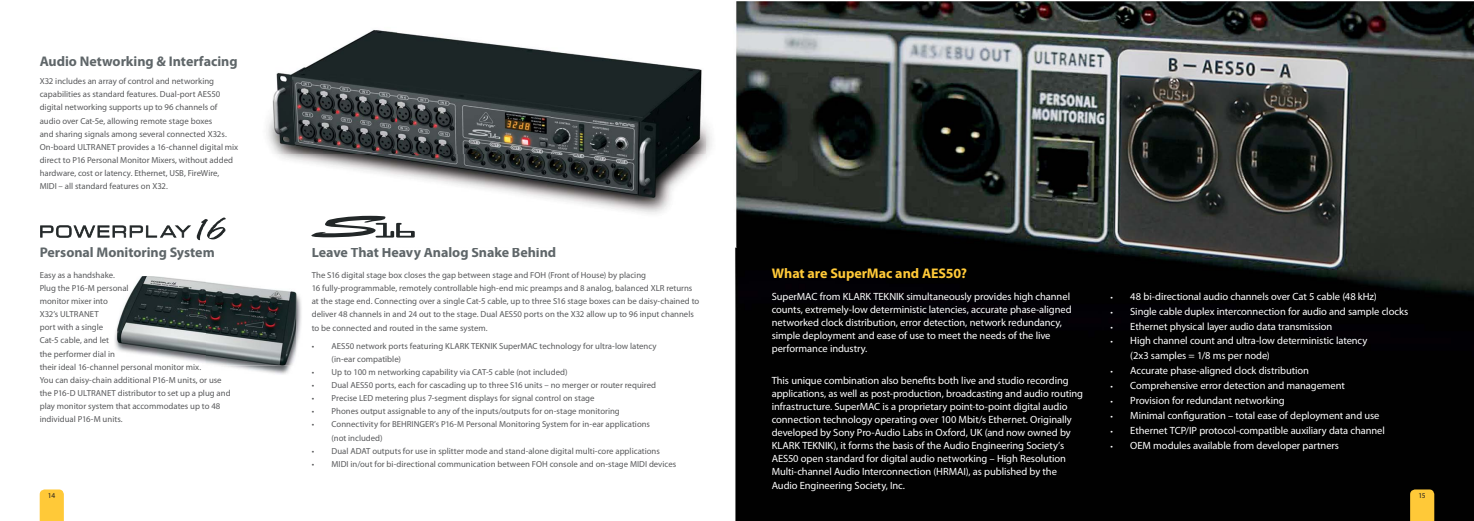
<style>
.page{position:relative;width:1474px;height:521px;background:#fff}
.page>*{position:absolute;margin:0;border:0;box-sizing:border-box;transform-origin:0 0}
.t1{font:700 14px "Myriad Pro";color:#5f6669}
.t2{font:700 14px "Myriad Pro";color:#ffc938}
.t3{font:10.5px/13.1px "Myriad Pro";letter-spacing:-.01em;color:#fff}
.t4{font:8.75px/13.1px "Myriad Pro";color:#58595b}
.t5{font:7.44px "Myriad Pro";color:#231f20}
.s1{font-size:8.75px}
</style>
<div class="page">
<img style="left:39px;top:1px;width:1434px;height:520px">
<svg style="left:40px;top:489px;width:24px;height:32px"></svg>
<svg style="left:1409px;top:489px;width:25px;height:32px"></svg>
<svg style="left:40px;top:225px;width:151px;height:13px"></svg>
<svg style="left:197px;top:217px;width:29px;height:23px"></svg>
<img style="left:114px;top:276px;width:188px;height:99px">
<img style="left:114px;top:363px;width:87px;height:8px">
<img style="left:117px;top:276px;width:179px;height:90px">
<svg style="left:114px;top:276px;width:15px;height:17px"></svg>
<img style="left:117px;top:363px;width:84px;height:3px">
<img style="left:243px;top:1px;width:494px;height:246px">
<img style="left:313px;top:247px;width:242px;height:1px">
<svg style="left:311px;top:216px;width:104px;height:22px"></svg>
<h1 class="t1" style="left:40px;top:56px;width:199px">Audio Networking &amp; Interfacing</h1>
<p class="t4" style="left:40px;top:76px;width:200px">X32 includes an array of control and networking capabilities as standard features. Dual-port AES50 digital networking supports up to 96 channels of audio over Cat-5e, allowing remote stage boxes<br>and sharing signals among several connected X32s.<br>On-board ULTRANET provides a 16-channel digital mix direct to P16 Personal Monitor Mixers, without added hardware, cost or latency. Ethernet, USB, FireWire, MIDI – all standard features on X32.</p>
<h1 class="t1" style="left:40px;top:247px;width:176px">Personal Monitoring System</h1>
<p class="t4" style="left:40px;top:269px;width:192px">Easy as a handshake.<br>Plug the P16-M personal<br>monitor mixer into<br>X32’s ULTRANET<br>port with a single<br>Cat-5 cable, and let<br>the performer dial in<br>their ideal 16-channel personal monitor mix.<br>You can daisy-chain additional P16-M units, or use the P16-D ULTRANET distributor to set up a plug and play monitor system that accommodates up to 48 individual P16-M units.</p>
<h1 class="t1" style="left:358px;top:247px;width:10px">h</h1>
<h1 class="t1" style="left:448px;top:247px;width:5px">l</h1>
<h1 class="t1" style="left:494px;top:247px;width:9px">k</h1>
<h1 class="t1" style="left:528px;top:247px;width:30px">h d</h1>
<h1 class="t1" style="left:312px;top:247px;width:238px">Leave T at Heavy Ana og Sna e Be in</h1>
<p class="t4" style="left:312px;top:269px;width:389px">The S16 digital stage box closes the gap between stage and FOH (Front of House) by placing<br>16 fully-programmable, remotely controllable high-end mic preamps and 8 analog, balanced XLR returns at the stage end. Connecting over a single Cat-5 cable, up to three S16 stage boxes can be daisy-chained to deliver 48 channels in and 24 out to the stage. Dual AES50 ports on the X32 allow up to 96 input channels to be connected and routed in the same system.</p>
<p class="t4" style="left:331px;top:340px;width:326px;text-indent:-20px">• AES50 network ports featuring KLARK TEKNIK SuperMAC technology for ultra-low latency (in-ear compatible)</p>
<p class="t4" style="left:312px;top:366px;width:257px">• Up to 100 m networking capability via CAT-5 cable (not included)</p>
<p class="t4" style="left:312px;top:379px;width:346px">• Dual AES50 ports, each for cascading up to three S16 units – no merger or router required</p>
<p class="t4" style="left:312px;top:392px;width:284px">• Precise LED metering plus 7-segment displays for signal control on stage</p>
<p class="t4" style="left:312px;top:406px;width:309px">• Phones output assignable to any of the inputs/outputs for on-stage monitoring</p>
<p class="t4" style="left:331px;top:419px;width:320px;text-indent:-20px">• Connectivity for BEHRINGER’s P16-M Personal Monitoring System for in-ear applications (not included)</p>
<p class="t4" style="left:312px;top:445px;width:350px">• Dual ADAT outputs for use in splitter mode and stand-alone digital multi-core applications</p>
<p class="t4" style="left:312px;top:458px;width:366px">• MIDI in/out for bi-directional communication between FOH console and on-stage MIDI devices</p>
<h1 class="t2" style="left:771px;top:268px;width:197px">What are SuperMac and AES50?</h1>
<p class="t3" style="left:771px;top:291px;width:301px">SuperMAC from KLARK TEKNIK simultaneously provides high channel counts, extremely-low deterministic latencies, accurate phase-aligned networked clock distribution, error detection, network redundancy, simple deployment and ease of use to meet the needs of the live performance industry.</p>
<p class="t3" style="left:771px;top:374px;width:313px">This unique combination also benefits both live and studio recording applications, as well as post-production, broadcasting and audio routing infrastructure. SuperMAC is a proprietary point-to-point digital audio connection technology operating over 100 Mbit/s Ethernet. Originally developed by Sony Pro-Audio Labs in Oxford, UK (and now owned by KLARK TEKNIK), it forms the basis of the Audio Engineering Society’s AES50 open standard for digital audio networking – High Resolution Multi-channel Audio Interconnection (HRMAI), as published by the Audio Engineering Society, Inc.</p>
<p class="t3" style="left:1110px;top:291px;width:268px"><span class="s1">•</span> 48 bi-directional audio channels over Cat 5 cable (48 kHz)</p>
<p class="t3" style="left:1110px;top:306px;width:299px"><span class="s1">•</span> Single cable duplex interconnection for audio and sample clocks</p>
<p class="t3" style="left:1110px;top:320px;width:223px"><span class="s1">•</span> Ethernet physical layer audio data transmission</p>
<p class="t3" style="left:1130px;top:334px;width:239px;line-height:14.9px;text-indent:-20px"><span class="s1">•</span> High channel count and ultra-low deterministic latency (2x3 samples = 1/8 ms per node)</p>
<p class="t3" style="left:1110px;top:365px;width:200px"><span class="s1">•</span> Accurate phase-aligned clock distribution</p>
<p class="t3" style="left:1110px;top:380px;width:236px"><span class="s1">•</span> Comprehensive error detection and management</p>
<p class="t3" style="left:1110px;top:395px;width:176px"><span class="s1">•</span> Provision for redundant networking</p>
<p class="t3" style="left:1110px;top:410px;width:270px"><span class="s1">•</span> Minimal configuration – total ease of deployment and use</p>
<p class="t3" style="left:1110px;top:425px;width:276px"><span class="s1">•</span> Ethernet TCP/IP protocol-compatible auxiliary data channel</p>
<p class="t3" style="left:1110px;top:439px;width:230px"><span class="s1">•</span> OEM modules available from developer partners</p>
<p class="t5" style="left:48px;top:492px;width:9px">14</p>
<p class="t5" style="left:1418px;top:492px;width:9px">15</p>
</div>
